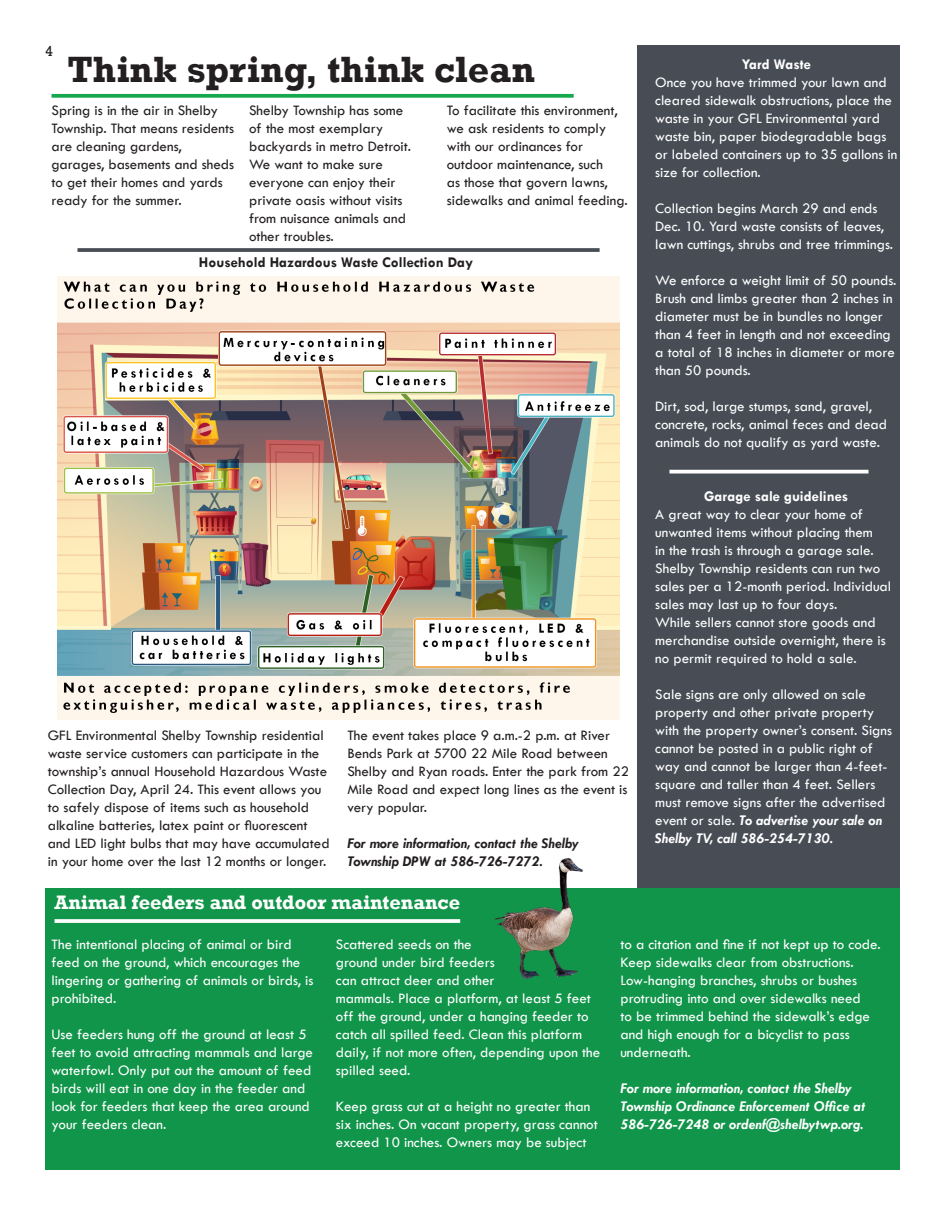
<style>
.page{position:relative;width:945px;height:1215px;background:#fff}
.page>*{position:absolute;margin:0;border:0;box-sizing:border-box;transform-origin:0 0}
.Main_title{font:700 37.5px "Rockwell";color:#231f20}
.Paragraph___tab{font:700 20px "Rockwell";color:#fff}
.Paragraph___tab-2{font:15px/18px "Tw Cen";color:#fff}
.t1{font:15px/18px "Tw Cen";color:#231f20}
.Paragraph___tab-3{font:italic 700 15px/18px "Tw Cen";color:#fff}
.t2{font:italic 700 15px/18px "Tw Cen";color:#231f20}
.t3{font:700 15px "Tw Cen";color:#231f20}
.t4{font:700 15px "Tw Cen";color:#fff}
.t5{font:15px "Rockwell";color:#231f20}
.s1{font-weight:700;font-style:italic}
</style>
<div class="page">
<div style="left:45px;top:888px;width:855px;height:282px;background:#11954a"></div>
<img style="left:57px;top:277px;width:563px;height:442px">
<svg style="left:52px;top:94px;width:522px;height:4px;background:#26ae5c"></svg>
<svg style="left:55px;top:919px;width:405px;height:4px;background:#f0f8f3"></svg>
<div style="left:638px;top:45px;width:262px;height:843px;background:#474c55"></div>
<img style="left:494px;top:858px;width:130px;height:126px">
<svg style="left:77px;top:248px;width:523px;height:4px;background:#52565f"></svg>
<svg style="left:669px;top:470px;width:200px;height:4px"></svg>
<p class="t5" style="left:45px;top:42px;width:10px">4</p>
<p class="Main_title" style="left:68px;top:47px;width:469px">Think spring, think clean</p>
<p class="t1" style="left:52px;top:101px;width:184px">Spring is in the air in Shelby<br>Township. That means residents are cleaning gardens, garages, basements and sheds to get their homes and yards ready for the summer.</p>
<p class="t1" style="left:249px;top:101px;width:164px">Shelby Township has some of the most exemplary backyards in metro Detroit.<br>We want to make sure everyone can enjoy their private oasis without visits from nuisance animals and other troubles.</p>
<p class="t1" style="left:447px;top:101px;width:182px">To facilitate this environment, we ask residents to comply with our ordinances for outdoor maintenance, such<br>as those that govern lawns, sidewalks and animal feeding.</p>
<p class="t3" style="left:199px;top:253px;width:276px">Household Hazardous Waste Collection Day</p>
<p class="t1" style="left:48px;top:726px;width:283px">GFL Environmental Shelby Township residential waste service customers can participate in the township’s annual Household Hazardous Waste Collection Day, April 24. This event allows you to safely dispose of items such as household alkaline batteries, latex paint or fluorescent and LED light bulbs that may have accumulated in your home over the last 12 months or longer.</p>
<p class="t1" style="left:347px;top:726px;width:283px">The event takes place 9 a.m.-2 p.m. at River Bends Park at 5700 22 Mile Road between Shelby and Ryan roads. Enter the park from 22<br>Mile Road and expect long lines as the event is very popular.</p>
<p class="t2" style="left:347px;top:833px;width:233px">For more information, contact the Shelby<br>Township DPW at 586-726-7272.</p>
<p class="Paragraph___tab" style="left:55px;top:890px;width:407px">Animal feeders and outdoor maintenance</p>
<p class="t4" style="left:742px;top:55px;width:71px">Yard Waste</p>
<p class="Paragraph___tab-2" style="left:655px;top:73px;width:244px">Once you have trimmed your lawn and cleared sidewalk obstructions, place the waste in your GFL Environmental yard waste bin, paper biodegradable bags or labeled containers up to 35 gallons in size for collection.</p>
<p class="Paragraph___tab-2" style="left:655px;top:199px;width:239px">Collection begins March 29 and ends<br>Dec. 10. Yard waste consists of leaves, lawn cuttings, shrubs and tree trimmings.</p>
<p class="Paragraph___tab-2" style="left:655px;top:271px;width:243px">We enforce a weight limit of 50 pounds.<br>Brush and limbs greater than 2 inches in diameter must be in bundles no longer than 4 feet in length and not exceeding a total of 18 inches in diameter or more than 50 pounds.</p>
<p class="Paragraph___tab-2" style="left:655px;top:397px;width:233px">Dirt, sod, large stumps, sand, gravel, concrete, rocks, animal feces and dead animals do not qualify as yard waste.</p>
<p class="t4" style="left:704px;top:487px;width:146px">Garage sale guidelines</p>
<p class="Paragraph___tab-2" style="left:655px;top:505px;width:237px">A great way to clear your home of unwanted items without placing them<br>in the trash is through a garage sale.<br>Shelby Township residents can run two sales per a 12-month period. Individual sales may last up to four days.<br>While sellers cannot store goods and merchandise outside overnight, there is no permit required to hold a sale.</p>
<p class="Paragraph___tab-2" style="left:655px;top:685px;width:238px">Sale signs are only allowed on sale property and other private property with the property owner’s consent. Signs cannot be posted in a public right of way and cannot be larger than 4-feet&shy;square and taller than 4 feet. Sellers must remove signs after the advertised event or sale. <span class="s1">To advertise your sale on Shelby TV, call 586-254-7130.</span></p>
<p class="Paragraph___tab-2" style="left:52px;top:935px;width:263px">The intentional placing of animal or bird feed on the ground, which encourages the lingering or gathering of animals or birds, is prohibited.</p>
<p class="Paragraph___tab-2" style="left:52px;top:1025px;width:263px">Use feeders hung off the ground at least 5 feet to avoid attracting mammals and large waterfowl. Only put out the amount of feed birds will eat in one day in the feeder and look for feeders that keep the area around your feeders clean.</p>
<p class="Paragraph___tab-2" style="left:336px;top:935px;width:266px">Scattered seeds on the<br>ground under bird feeders<br>can attract deer and other<br>mammals. Place a platform, at least 5 feet off the ground, under a hanging feeder to catch all spilled feed. Clean this platform daily, if not more often, depending upon the spilled seed.</p>
<p class="Paragraph___tab-2" style="left:336px;top:1097px;width:263px">Keep grass cut at a height no greater than six inches. On vacant property, grass cannot exceed 10 inches. Owners may be subject</p>
<p class="Paragraph___tab-2" style="left:620px;top:935px;width:262px">to a citation and fine if not kept up to code.<br>Keep sidewalks clear from obstructions.<br>Low-hanging branches, shrubs or bushes protruding into and over sidewalks need<br>to be trimmed behind the sidewalk’s edge and high enough for a bicyclist to pass underneath.</p>
<p class="Paragraph___tab-3" style="left:620px;top:1079px;width:246px">For more information, contact the Shelby<br>Township Ordinance Enforcement Office at<br>586-726-7248 or ordenf@shelbytwp.org.</p>
</div>
